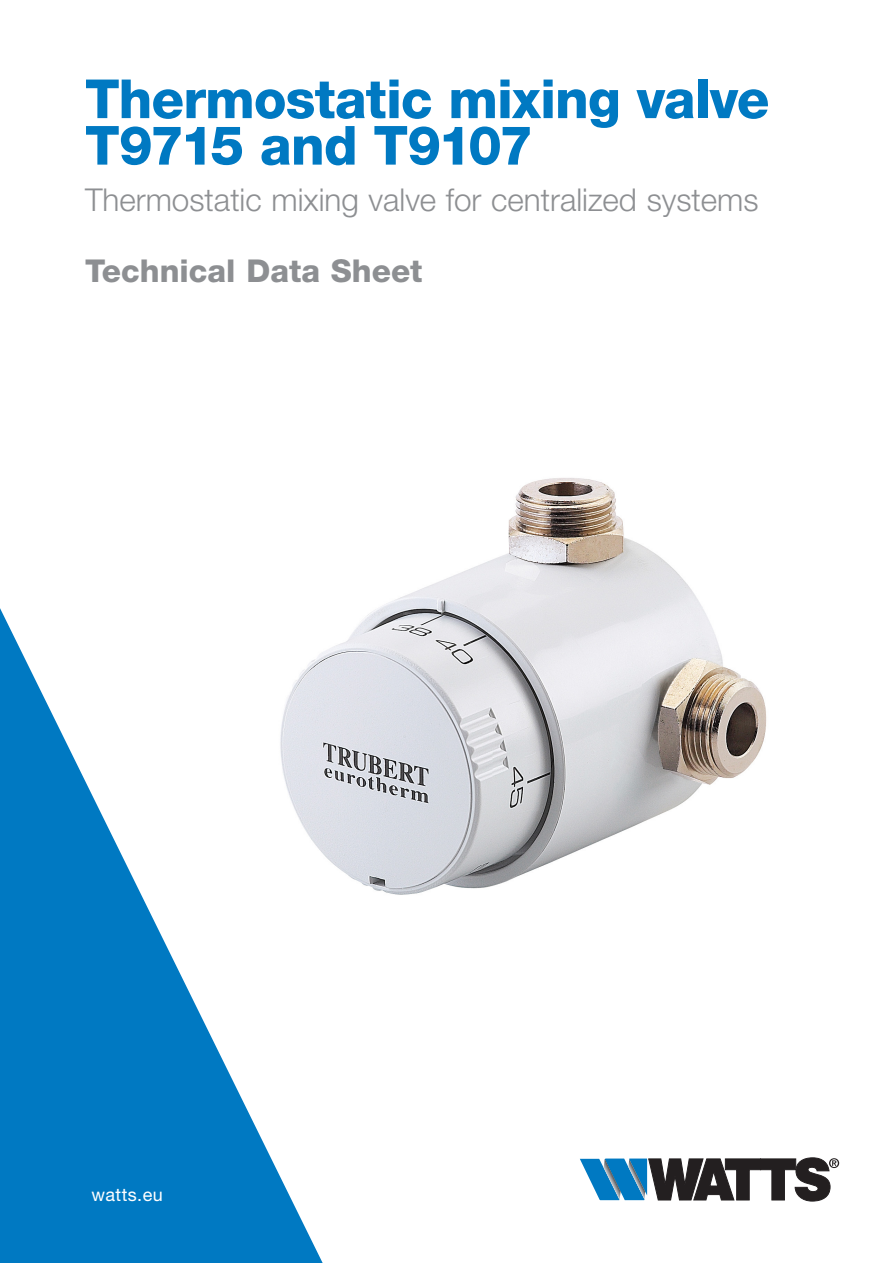
<style>
.page{position:relative;width:893px;height:1263px;background:#fff}
.page>*{position:absolute;margin:0;border:0;box-sizing:border-box;transform-origin:0 0}
.t1{font:800 54px/46.5px "Helvetica Neue LT Std";letter-spacing:-.015em;color:#0079c2}
.t2{font:300 31.5px "Helvetica Neue LT Std";color:#8d8f92}
.t3{font:800 31.5px "Helvetica Neue LT Std";color:#8d8f92}
.t4{font:18px "Helvetica Neue LT Std";letter-spacing:.025em;color:#fff}
</style>
<div class="page">
<svg style="left:580px;top:1158px;width:259px;height:43px"></svg>
<svg style="left:0;top:608px;width:323px;height:655px;fill:#0079c2"></svg>
<img style="left:266px;top:478px;width:501px;height:432px">
<h1 class="t1" style="left:85px;top:75px;width:686px">Thermostatic mixing valve<br>T9715 and T9107</h1>
<p class="t2" style="left:85px;top:181px;width:675px">Thermostatic mixing valve for centralized systems</p>
<p class="t3" style="left:85px;top:252px;width:339px">Technical Data Sheet</p>
<p class="t4" style="left:91px;top:1184px;width:73px">watts.eu</p>
</div>
